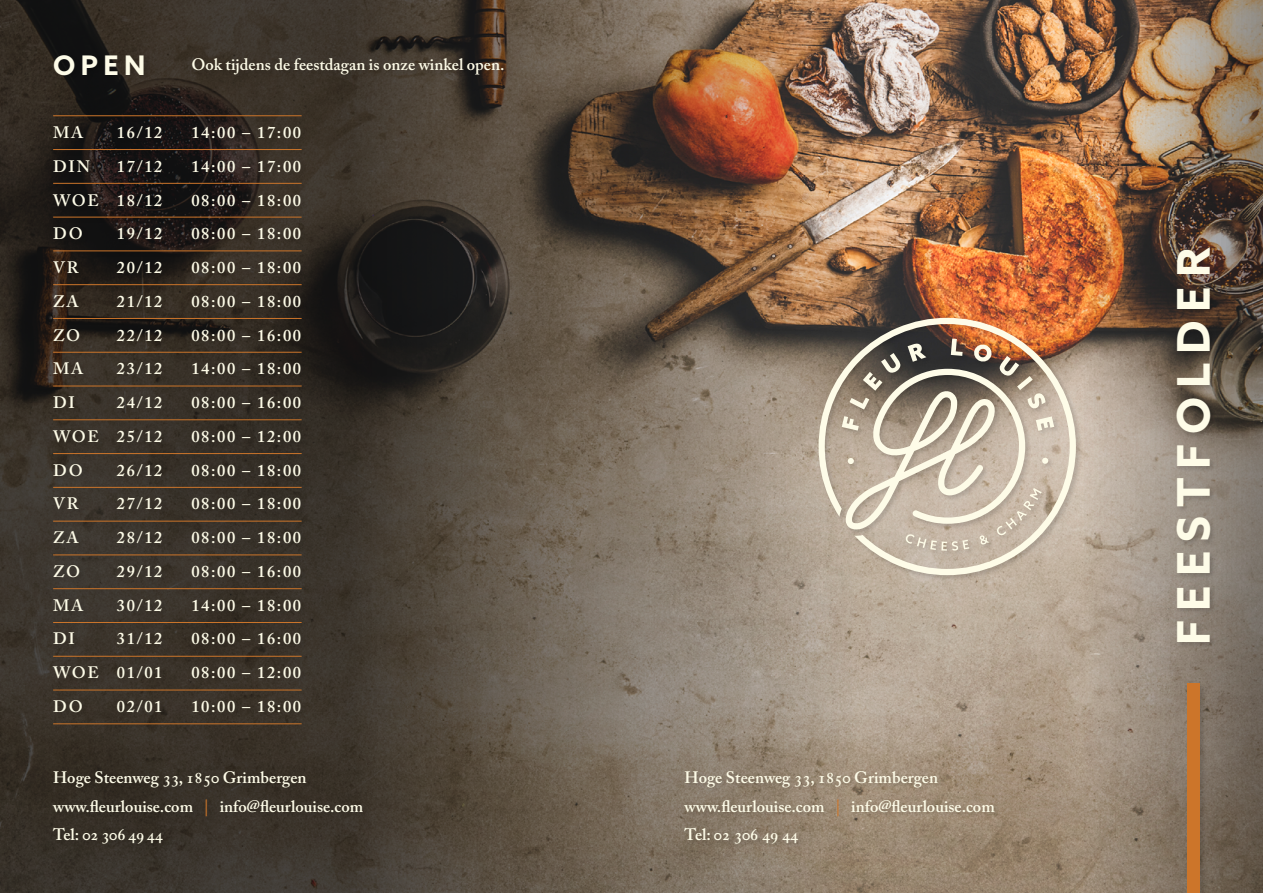
<style>
.page{position:relative;width:1263px;height:893px;background:#fff}
.page>*{position:absolute;margin:0;border:0;box-sizing:border-box;transform-origin:0 0}
.t1{font:700 45px "Azo Sans";letter-spacing:.2em;color:#fefce8}
.t2{font:700 27px "Azo Sans";color:#fefce8}
.t3{font:600 16.5px/28.2px "Adobe Caslon Pro";letter-spacing:.015em;color:#fefce8}
.s1{color:#cc752a}
</style>
<div class="page">
<img style="left:0;top:0;width:1263px;height:893px">
<div style="left:818px;top:317px;width:265px;height:265px;background:#000;opacity:.15"></div>
<svg style="left:818px;top:318px;width:258px;height:257px;background:#baa38e"></svg>
<svg style="left:842px;top:339px;width:212px;height:212px;background:#b5a897"></svg>
<div style="left:52px;top:55px;width:255px;height:663px;background:#000;opacity:.15"></div>
<div style="left:52px;top:770px;width:318px;height:81px;background:#373027"></div>
<div style="left:191px;top:57px;width:319px;height:24px;background:#000;opacity:.15"></div>
<div style="left:684px;top:770px;width:317px;height:81px;background:#000;opacity:.15"></div>
<div style="left:52px;top:148px;width:256px;height:9px;background:#000;opacity:.15"></div>
<hr style="left:53px;top:149px;width:249px;height:1px;background:#cc752a">
<div style="left:52px;top:115px;width:256px;height:8px;background:#000;opacity:.15"></div>
<hr style="left:53px;top:116px;width:249px;height:1px;background:#cc752a">
<div style="left:52px;top:182px;width:256px;height:9px;background:#000;opacity:.15"></div>
<hr style="left:53px;top:183px;width:249px;height:1px;background:#cc752a">
<div style="left:52px;top:216px;width:256px;height:8px;background:#000;opacity:.15"></div>
<hr style="left:53px;top:217px;width:249px;height:1px;background:#cc752a">
<div style="left:52px;top:250px;width:256px;height:8px;background:#000;opacity:.15"></div>
<hr style="left:53px;top:251px;width:249px;height:1px;background:#cc752a">
<div style="left:52px;top:284px;width:256px;height:8px;background:#000;opacity:.15"></div>
<hr style="left:53px;top:284px;width:249px;height:1px;background:#cc752a">
<div style="left:52px;top:317px;width:256px;height:9px;background:#000;opacity:.15"></div>
<hr style="left:53px;top:318px;width:249px;height:1px;background:#cc752a">
<div style="left:52px;top:351px;width:256px;height:8px;background:#000;opacity:.15"></div>
<hr style="left:53px;top:352px;width:249px;height:1px;background:#cc752a">
<div style="left:52px;top:385px;width:256px;height:8px;background:#373027"></div>
<hr style="left:53px;top:386px;width:249px;height:1px;background:#cc752a">
<div style="left:52px;top:419px;width:256px;height:8px;background:#373028"></div>
<hr style="left:53px;top:420px;width:249px;height:1px;background:#cc752a">
<div style="left:52px;top:452px;width:256px;height:9px;background:#363027"></div>
<hr style="left:53px;top:453px;width:249px;height:1px;background:#cc752a">
<div style="left:52px;top:486px;width:256px;height:9px;background:#38322b"></div>
<hr style="left:53px;top:487px;width:249px;height:1px;background:#cc752a">
<div style="left:52px;top:520px;width:256px;height:8px;background:#38322a"></div>
<hr style="left:53px;top:521px;width:249px;height:1px;background:#cc752a">
<div style="left:52px;top:554px;width:256px;height:8px;background:#3b342d"></div>
<hr style="left:53px;top:555px;width:249px;height:1px;background:#cc752a">
<div style="left:52px;top:588px;width:256px;height:8px;background:#000;opacity:.15"></div>
<hr style="left:53px;top:588px;width:249px;height:1px;background:#cc752a">
<div style="left:52px;top:621px;width:256px;height:9px;background:#393229"></div>
<hr style="left:53px;top:622px;width:249px;height:1px;background:#cc752a">
<div style="left:52px;top:655px;width:256px;height:8px;background:#393229"></div>
<hr style="left:53px;top:656px;width:249px;height:1px;background:#cc752a">
<div style="left:52px;top:689px;width:256px;height:8px;background:#3a332a"></div>
<hr style="left:53px;top:690px;width:249px;height:1px;background:#cc752a">
<div style="left:52px;top:723px;width:256px;height:8px;background:#383128"></div>
<hr style="left:53px;top:724px;width:249px;height:1px;background:#cc752a">
<div style="left:1175px;top:247px;width:42px;height:402px;background:#000;opacity:.15"></div>
<div style="left:1186px;top:682px;width:21px;height:211px;background:#000;opacity:.15"></div>
<div style="left:1187px;top:683px;width:13px;height:210px;background:#cc752a"></div>
<h2 class="t2" style="left:53px;top:47px;width:94px">OPEN</h2>
<p class="t3" style="left:191px;top:50px;width:315px">Ook tijdens de feestdagan is onze winkel open.</p>
<p class="t3" style="left:53px;top:118px;width:32px">MA</p>
<p class="t3" style="left:117px;top:118px;width:47px">16/12</p>
<p class="t3" style="left:191px;top:118px;width:111px">14:00 – 17:00</p>
<p class="t3" style="left:53px;top:152px;width:38px">DIN</p>
<p class="t3" style="left:117px;top:152px;width:47px">17/12</p>
<p class="t3" style="left:191px;top:152px;width:111px">14:00 – 17:00</p>
<p class="t3" style="left:53px;top:186px;width:111px">WOE 18/12</p>
<p class="t3" style="left:191px;top:186px;width:111px">08:00 – 18:00</p>
<p class="t3" style="left:53px;top:220px;width:31px">DO</p>
<p class="t3" style="left:117px;top:220px;width:47px">19/12</p>
<p class="t3" style="left:191px;top:220px;width:111px">08:00 – 18:00</p>
<p class="t3" style="left:53px;top:253px;width:27px">VR</p>
<p class="t3" style="left:117px;top:253px;width:47px">20/12</p>
<p class="t3" style="left:191px;top:253px;width:111px">08:00 – 18:00</p>
<p class="t3" style="left:53px;top:287px;width:27px">ZA</p>
<p class="t3" style="left:117px;top:287px;width:47px">21/12</p>
<p class="t3" style="left:191px;top:287px;width:111px">08:00 – 18:00</p>
<p class="t3" style="left:53px;top:321px;width:29px">ZO</p>
<p class="t3" style="left:117px;top:321px;width:47px">22/12</p>
<p class="t3" style="left:191px;top:321px;width:111px">08:00 – 16:00</p>
<p class="t3" style="left:53px;top:355px;width:32px">MA</p>
<p class="t3" style="left:117px;top:355px;width:47px">23/12</p>
<p class="t3" style="left:191px;top:355px;width:111px">14:00 – 18:00</p>
<p class="t3" style="left:53px;top:388px;width:23px">DI</p>
<p class="t3" style="left:117px;top:388px;width:47px">24/12</p>
<p class="t3" style="left:191px;top:388px;width:111px">08:00 – 16:00</p>
<p class="t3" style="left:53px;top:422px;width:111px">WOE 25/12</p>
<p class="t3" style="left:191px;top:422px;width:111px">08:00 – 12:00</p>
<p class="t3" style="left:53px;top:456px;width:31px">DO</p>
<p class="t3" style="left:117px;top:456px;width:47px">26/12</p>
<p class="t3" style="left:191px;top:456px;width:111px">08:00 – 18:00</p>
<p class="t3" style="left:53px;top:490px;width:27px">VR</p>
<p class="t3" style="left:117px;top:490px;width:47px">27/12</p>
<p class="t3" style="left:191px;top:490px;width:111px">08:00 – 18:00</p>
<p class="t3" style="left:53px;top:523px;width:27px">ZA</p>
<p class="t3" style="left:117px;top:523px;width:47px">28/12</p>
<p class="t3" style="left:191px;top:523px;width:111px">08:00 – 18:00</p>
<p class="t3" style="left:53px;top:557px;width:29px">ZO</p>
<p class="t3" style="left:117px;top:557px;width:47px">29/12</p>
<p class="t3" style="left:191px;top:557px;width:111px">08:00 – 16:00</p>
<p class="t3" style="left:53px;top:591px;width:32px">MA</p>
<p class="t3" style="left:117px;top:591px;width:47px">30/12</p>
<p class="t3" style="left:191px;top:591px;width:111px">14:00 – 18:00</p>
<p class="t3" style="left:53px;top:625px;width:23px">DI</p>
<p class="t3" style="left:117px;top:625px;width:47px">31/12</p>
<p class="t3" style="left:191px;top:625px;width:111px">08:00 – 16:00</p>
<p class="t3" style="left:53px;top:658px;width:111px">WOE 01/01</p>
<p class="t3" style="left:191px;top:658px;width:111px">08:00 – 12:00</p>
<p class="t3" style="left:53px;top:692px;width:31px">DO</p>
<p class="t3" style="left:117px;top:692px;width:47px">02/01</p>
<p class="t3" style="left:191px;top:692px;width:111px">10:00 – 18:00</p>
<p class="t3" style="left:53px;top:763px;width:312px">Hoge Steenweg 33, 1850 Grimbergen www.fleurlouise.com <span class="s1">|</span> info@fleurlouise.com<br>Tel: 02 306 49 44</p>
<p class="t3" style="left:685px;top:763px;width:312px">Hoge Steenweg 33, 1850 Grimbergen www.fleurlouise.com <span class="s1">|</span> info@fleurlouise.com<br>Tel: 02 306 49 44</p>
<h1 class="t1" style="left:1164px;top:645px;width:399px;rotate:-90deg">FEESTFOLDER</h1>
</div>
